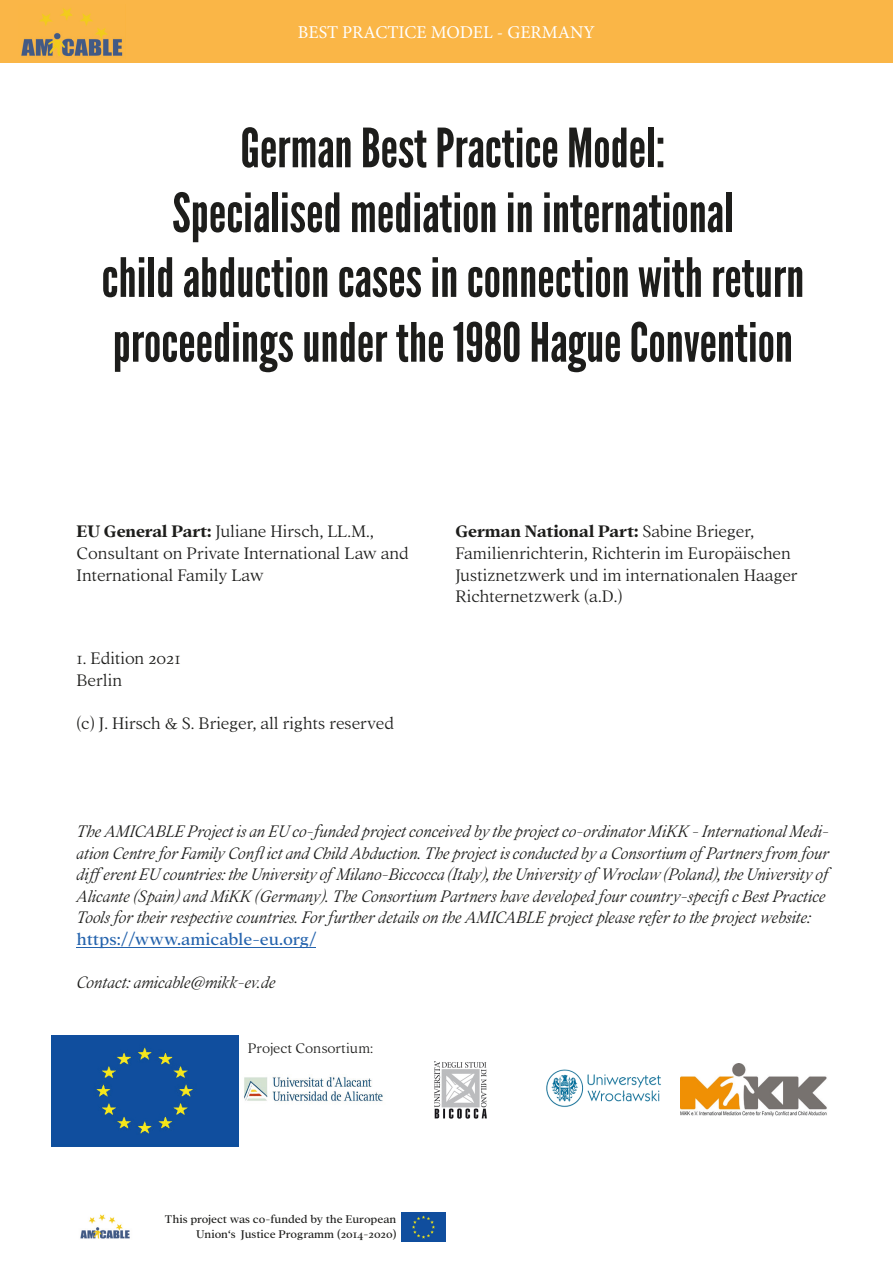
<style>
.page{position:relative;width:893px;height:1263px;background:#fff}
.page>*{position:absolute;margin:0;border:0;box-sizing:border-box;transform-origin:0 0}
.t1{font:54px/64.8px "League Gothic";color:#1d1d1b;text-align:center}
.t2{font:italic 100 18px/21.6px "Addington CF";color:#1d1d1b}
.t3{font:100 18px/21.6px "Addington CF";letter-spacing:-.01em;color:#1d1d1b}
.t4{font:18px "Addington CF";letter-spacing:-.01em;color:#2463ad}
.t5{font:18px "Minion Pro";color:#fff}
.t6{font:100 15px "Addington CF";color:#1d1d1b}
.t7{font:12px/14.4px "Addington CF";letter-spacing:-.005em;color:#1d1d1b;text-align:right}
.s1{font-weight:700}
</style>
<div class="page">
<img style="left:401px;top:1212px;width:44px;height:30px">
<img style="left:80px;top:1214px;width:50px;height:25px">
<hr style="left:77px;top:947px;width:239px;height:1px;background:#2463ad">
<div style="left:0;top:0;width:893px;height:62px;background:#fab647"></div>
<div style="left:51px;top:1035px;width:187px;height:111px;background:#104e9e"></div>
<img style="left:244px;top:1076px;width:139px;height:27px">
<img style="left:434px;top:1061px;width:53px;height:58px">
<img style="left:546px;top:1069px;width:115px;height:38px">
<img style="left:680px;top:1063px;width:147px;height:53px">
<img style="left:21px;top:8px;width:102px;height:49px">
<p class="t5" style="left:298px;top:20px;width:299px">BEST PRACTICE MODEL - GERMANY</p>
<h1 class="t1" style="left:101px;top:116px;width:704px">German Best Practice Model:<br>Specialised mediation in international<br>child abduction cases in connection with return proceedings under the 1980 Hague Convention</h1>
<p class="t3" style="left:77px;top:521px;width:334px"><span class="s1">EU General Part:</span> Juliane Hirsch, LL.M.,<br>Consultant on Private International Law and<br>International Family Law</p>
<p class="t3" style="left:455px;top:521px;width:344px"><span class="s1">German National Part:</span> Sabine Brieger, Familienrichterin, Richterin im Europäischen Justiznetzwerk und im internationalen Haager Richternetzwerk (a.D.)</p>
<p class="t3" style="left:77px;top:648px;width:106px">1. Edition 2021<br>Berlin</p>
<p class="t3" style="left:77px;top:713px;width:319px">(c) J. Hirsch &amp; S. Brieger, all rights reserved</p>
<p class="t2" style="left:77px;top:821px;width:754px">The AMICABLE Project is an EU co-funded project conceived by the project co-ordinator MiKK - International Medi&shy;ation Centre for Family Conflict and Child Abduction. The project is conducted by a Consortium of Partners from four different EU countries: the University of Milano-Biccocca (Italy), the University of Wroclaw (Poland), the University of Alicante (Spain) and MiKK (Germany). The Consortium Partners have developed four country-specific Best Practice Tools for their respective countries. For further details on the AMICABLE project please refer to the project website:</p>
<p class="t4" style="left:77px;top:929px;width:241px">https://www.amicable-eu.org/</p>
<p class="t2" style="left:77px;top:972px;width:201px">Contact: amicable@mikk-ev.de</p>
<p class="t6" style="left:248px;top:1039px;width:127px">Project Consortium:</p>
<p class="t7" style="left:165px;top:1212px;width:233px">This project was co-funded by the European<br>Union‘s Justice Programm (2014-2020)</p>
</div>
